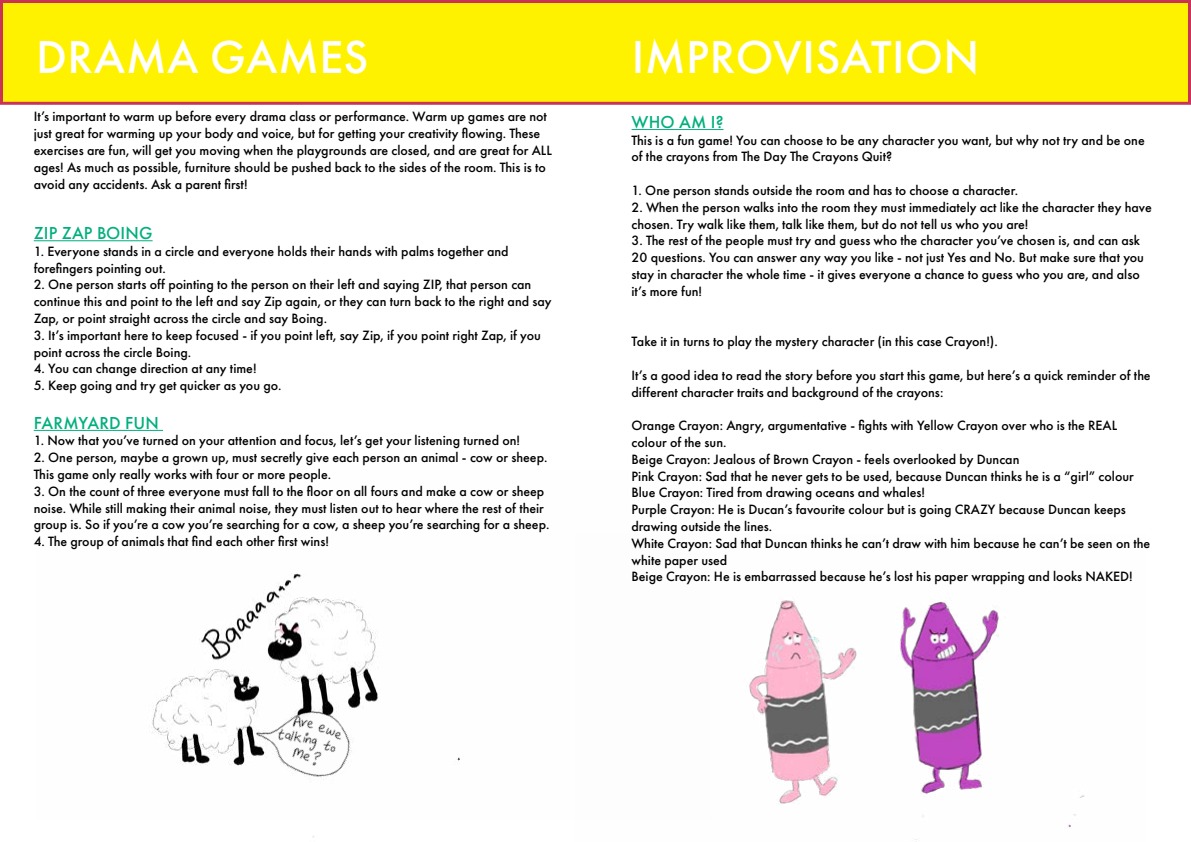
<style>
.page{position:relative;width:1191px;height:842px;background:#fff}
.page>*{position:absolute;margin:0;border:0;box-sizing:border-box;transform-origin:0 0}
.t1{font:500 48px "Futura PT";letter-spacing:.01em;color:#fff}
.t2{font:500 18px "Futura PT";letter-spacing:.01em;color:#00af7d}
.t3{font:500 14px/16.8px "Futura PT";color:#000}
</style>
<div class="page">
<hr style="left:34px;top:240px;width:119px;height:1px;background:#00af7d">
<hr style="left:34px;top:430px;width:129px;height:1px;background:#00af7d">
<hr style="left:631px;top:129px;width:92px;height:1px;background:#00af7d">
<div style="left:2px;top:2px;width:1187px;height:101px;background:#fff200"></div>
<div style="left:0;top:0;width:1191px;height:105px;border:3px solid #c93356"></div>
<img style="left:149px;top:591px;width:230px;height:247px">
<img style="left:749px;top:600px;width:336px;height:242px">
<h1 class="t1" style="left:36px;top:28px;width:334px">DRAMA GAMES</h1>
<h1 class="t1" style="left:632px;top:28px;width:349px">IMPROVISATION</h1>
<p class="t3" style="left:34px;top:108px;width:520px">It’s important to warm up before every drama class or performance. Warm up games are not just great for warming up your body and voice, but for getting your creativity flowing. These exercises are fun, will get you moving when the playgrounds are closed, and are great for ALL ages! As much as possible, furniture should be pushed back to the sides of the room. This is to avoid any accidents. Ask a parent first!</p>
<p class="t2" style="left:34px;top:222px;width:120px">ZIP ZAP BOING</p>
<p class="t3" style="left:34px;top:243px;width:476px">1. Everyone stands in a circle and everyone holds their hands with palms together and forefingers pointing out.</p>
<p class="t3" style="left:34px;top:276px;width:519px">2. One person starts off pointing to the person on their left and saying ZIP, that person can continue this and point to the left and say Zip again, or they can turn back to the right and say<br>Zap, or point straight across the circle and say Boing.</p>
<p class="t3" style="left:34px;top:327px;width:509px">3. It’s important here to keep focused - if you point left, say Zip, if you point right Zap, if you point across the circle Boing.</p>
<p class="t3" style="left:34px;top:360px;width:224px">4. You can change direction at any time!</p>
<p class="t3" style="left:34px;top:377px;width:249px">5. Keep going and try get quicker as you go.</p>
<p class="t2" style="left:34px;top:412px;width:126px">FARMYARD FUN</p>
<p class="t3" style="left:34px;top:432px;width:488px">1. Now that you’ve turned on your attention and focus, let’s get your listening turned on!</p>
<p class="t3" style="left:34px;top:449px;width:515px">2. One person, maybe a grown up, must secretly give each person an animal - cow or sheep.<br>This game only really works with four or more people.</p>
<p class="t3" style="left:34px;top:483px;width:517px">3. On the count of three everyone must fall to the floor on all fours and make a cow or sheep noise. While still making their animal noise, they must listen out to hear where the rest of their group is. So if you’re a cow you’re searching for a cow, a sheep you’re searching for a sheep.</p>
<p class="t3" style="left:34px;top:533px;width:297px">4. The group of animals that find each other first wins!</p>
<p class="t2" style="left:631px;top:111px;width:93px">WHO AM I?</p>
<p class="t3" style="left:631px;top:131px;width:515px">This is a fun game! You can choose to be any character you want, but why not try and be one of the crayons from The Day The Crayons Quit?</p>
<p class="t3" style="left:631px;top:182px;width:388px">1. One person stands outside the room and has to choose a character.</p>
<p class="t3" style="left:631px;top:199px;width:522px">2. When the person walks into the room they must immediately act like the character they have chosen. Try walk like them, talk like them, but do not tell us who you are!</p>
<p class="t3" style="left:631px;top:232px;width:514px">3. The rest of the people must try and guess who the character you’ve chosen is, and can ask 20 questions. You can answer any way you like - not just Yes and No. But make sure that you stay in character the whole time - it gives everyone a chance to guess who you are, and also it’s more fun!</p>
<p class="t3" style="left:631px;top:333px;width:368px">Take it in turns to play the mystery character (in this case Crayon!).</p>
<p class="t3" style="left:631px;top:367px;width:521px">It’s a good idea to read the story before you start this game, but here’s a quick reminder of the different character traits and background of the crayons:</p>
<p class="t3" style="left:631px;top:417px;width:520px">Orange Crayon: Angry, argumentative - fights with Yellow Crayon over who is the REAL colour of the sun.<br>Beige Crayon: Jealous of Brown Crayon - feels overlooked by Duncan<br>Pink Crayon: Sad that he never gets to be used, because Duncan thinks he is a “girl” colour Blue Crayon: Tired from drawing oceans and whales!<br>Purple Crayon: He is Ducan’s favourite colour but is going CRAZY because Duncan keeps drawing outside the lines.<br>White Crayon: Sad that Duncan thinks he can’t draw with him because he can’t be seen on the white paper used<br>Beige Crayon: He is embarrassed because he’s lost his paper wrapping and looks NAKED!</p>
</div>
